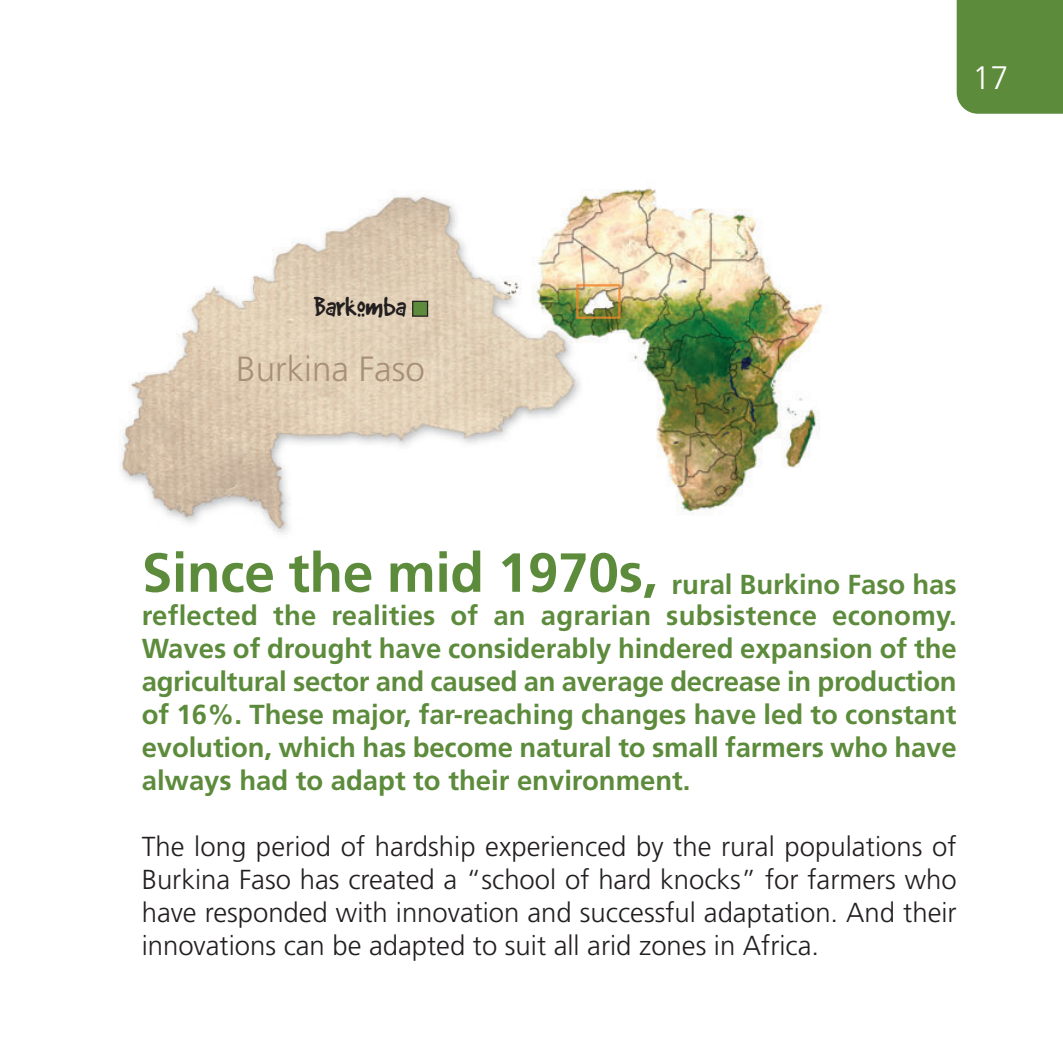
<style>
.page{position:relative;width:1063px;height:1063px;background:#fff}
.page>*{position:absolute;margin:0;border:0;box-sizing:border-box;transform-origin:0 0}
.t1{font:300 35px "Frutiger";color:#a88f77}
.t2{font:300 32.5px "Frutiger";color:#fff}
.t3{font:30px "Good Dog Cool";color:#231f20}
.t4{font:700 27.5px/32.8px "Frutiger";color:#5d8b3c;text-align:justify}
.t5{font:300 27.5px/33px "Frutiger";color:#231f20;text-align:justify}
.s1{font-size:55px}
</style>
<div class="page">
<div style="left:957px;top:0;width:106px;height:114px;background:#5d8b3c"></div>
<img style="left:120px;top:188px;width:703px;height:347px">
<div style="left:413px;top:301px;width:15px;height:15px;background:#5d8b3c"></div>
<div style="left:412px;top:301px;width:16px;height:16px;border:1px solid #231f20"></div>
<p class="t2" style="left:972px;top:64px;width:38px">17</p>
<p class="t3" style="left:313px;top:288px;width:94px">Barkomba</p>
<p class="t1" style="left:236px;top:354px;width:190px">Burkina Faso</p>
<p class="t4" style="left:142px;top:570px;width:817px"><span class="s1">Since the mid 1970s,</span> rural Burkino Faso has reflected the realities of an agrarian subsistence economy.<br>Waves of drought have considerably hindered expansion of the agricultural sector and caused an average decrease in production of 16%. These major, far-reaching changes have led to constant evolution, which has become natural to small farmers who have always had to adapt to their environment.</p>
<p class="t5" style="left:142px;top:832px;width:817px">The long period of hardship experienced by the rural populations of Burkina Faso has created a “school of hard knocks” for farmers who have responded with innovation and successful adaptation. And their innovations can be adapted to suit all arid zones in Africa.</p>
</div>
